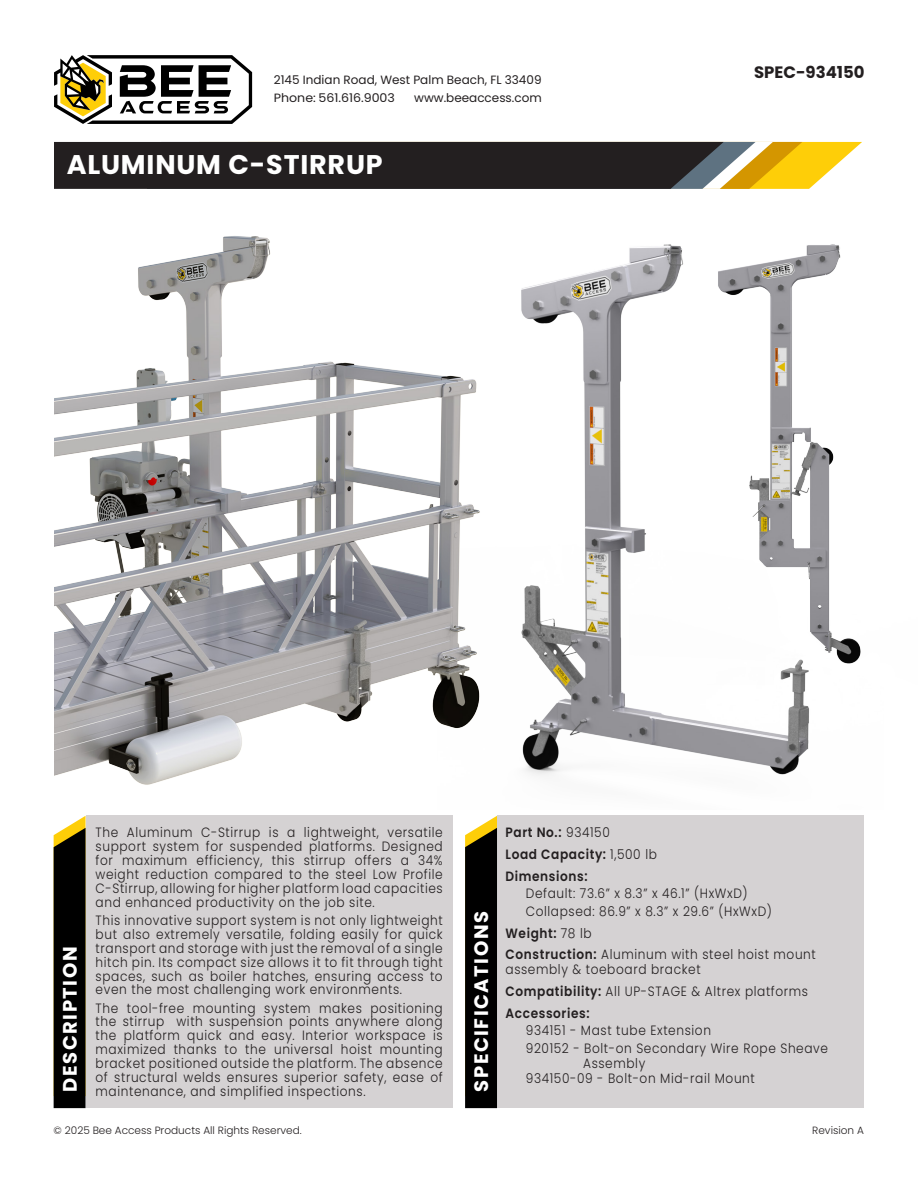
<style>
.page{position:relative;width:918px;height:1188px;background:#fff}
.page>*{position:absolute;margin:0;border:0;box-sizing:border-box;transform-origin:0 0}
.t1{font:700 27px "Poppins";letter-spacing:.03em;color:#fff}
.t2{font:700 19.5px "Poppins";letter-spacing:.08em;color:#fff}
.t3{font:700 16.5px "Poppins";color:#231f20}
.t4{font:300 13.5px/13.8px "Poppins";letter-spacing:.05em;color:#231f20;text-align:justify;scale:.9 1}
.t5{font:600 13.5px "Poppins";letter-spacing:.05em;color:#231f20;scale:.9 1}
.t6{font:12px/18px "Poppins";color:#231f20}
.t7{font:300 10.5px "Poppins";color:#231f20}
.s1{font-weight:300}
.s2{font-weight:600}
</style>
<div class="page">
<svg style="left:54px;top:142px;width:808px;height:47px;background:#483f2d"></svg>
<svg style="left:54px;top:55px;width:199px;height:69px"></svg>
<div style="left:86px;top:816px;width:367px;height:292px;background:#d5d2d3"></div>
<div style="left:497px;top:816px;width:367px;height:292px;background:#d5d2d3"></div>
<svg style="left:54px;top:816px;width:32px;height:292px;background:#121008"></svg>
<svg style="left:465px;top:816px;width:32px;height:292px;background:#141209"></svg>
<img style="left:521px;top:248px;width:288px;height:528px">
<img style="left:630px;top:244px;width:231px;height:442px">
<img style="left:54px;top:236px;width:426px;height:549px">
<p class="t6" style="left:274px;top:71px;width:269px">2145 Indian Road, West Palm Beach, FL 33409<br>Phone: 561.616.9003</p>
<p class="t6" style="left:414px;top:89px;width:129px">www.beeaccess.com</p>
<p class="t1" style="left:67px;top:149px;width:318px">ALUMINUM C-STIRRUP</p>
<p class="t3" style="left:754px;top:63px;width:112px">SPEC-934150</p>
<h2 class="t2" style="left:59px;top:1092px;width:147px;rotate:-90deg">DESCRIPTION</h2>
<p class="t4" style="left:96px;top:826px;width:387px">The Aluminum C-Stirrup is a lightweight, versatile support system for suspended platforms. Designed for maximum efficiency, this stirrup offers a 34% weight reduction compared to the steel Low Profile C-Stirrup, allowing for higher platform load capacities and enhanced productivity on the job site.</p>
<p class="t4" style="left:96px;top:913px;width:387px">This innovative support system is not only lightweight but also extremely versatile, folding easily for quick transport and storage with just the removal of a single hitch pin. Its compact size allows it to fit through tight spaces, such as boiler hatches, ensuring access to even the most challenging work environments.</p>
<p class="t4" style="left:96px;top:1001px;width:387px">The tool-free mounting system makes positioning the stirrup with suspension points anywhere along the platform quick and easy. Interior workspace is maximized thanks to the universal hoist mounting bracket positioned outside the platform. The absence of structural welds ensures superior safety, ease of maintenance, and simplified inspections.</p>
<p class="t7" style="left:54px;top:1124px;width:250px">© 2025 Bee Access Products All Rights Reserved.</p>
<h2 class="t2" style="left:470px;top:1092px;width:182px;rotate:-90deg">SPECIFICATIONS</h2>
<p class="t5" style="left:506px;top:825px;width:117px">Part No.: <span class="s1">934150</span></p>
<p class="t5" style="left:506px;top:847px;width:170px">Load Capacity: <span class="s1">1,500 lb</span></p>
<p class="t5" style="left:506px;top:868px;width:93px">Dimensions:</p>
<p class="t4" style="left:526px;top:887px;width:248px">Default: 73.6” x 8.3” x 46.1” (HxWxD)</p>
<p class="t4" style="left:526px;top:904px;width:275px">Collapsed: 86.9” x 8.3” x 29.6” (HxWxD)</p>
<p class="t5" style="left:506px;top:925px;width:97px">Weight: <span class="s1">78 lb</span></p>
<p class="t4" style="left:506px;top:947px;width:346px;line-height:15px"><span class="s2">Construction:</span> Aluminum with steel hoist mount assembly &amp; toeboard bracket</p>
<p class="t4" style="left:506px;top:985px;width:338px"><span class="s2">Compatibility:</span> All UP-STAGE &amp; Altrex platforms</p>
<p class="t5" style="left:506px;top:1005px;width:95px">Accessories:</p>
<p class="t4" style="left:526px;top:1024px;width:207px">934151 - Mast tube Extension</p>
<p class="t4" style="left:526px;top:1041px;width:337px">920152 - Bolt-on Secondary Wire Rope Sheave</p>
<p class="t4" style="left:583px;top:1056px;width:71px">Assembly</p>
<p class="t4" style="left:526px;top:1071px;width:256px">934150-09 - Bolt-on Mid-rail Mount</p>
<p class="t7" style="left:812px;top:1124px;width:53px">Revision A</p>
</div>
